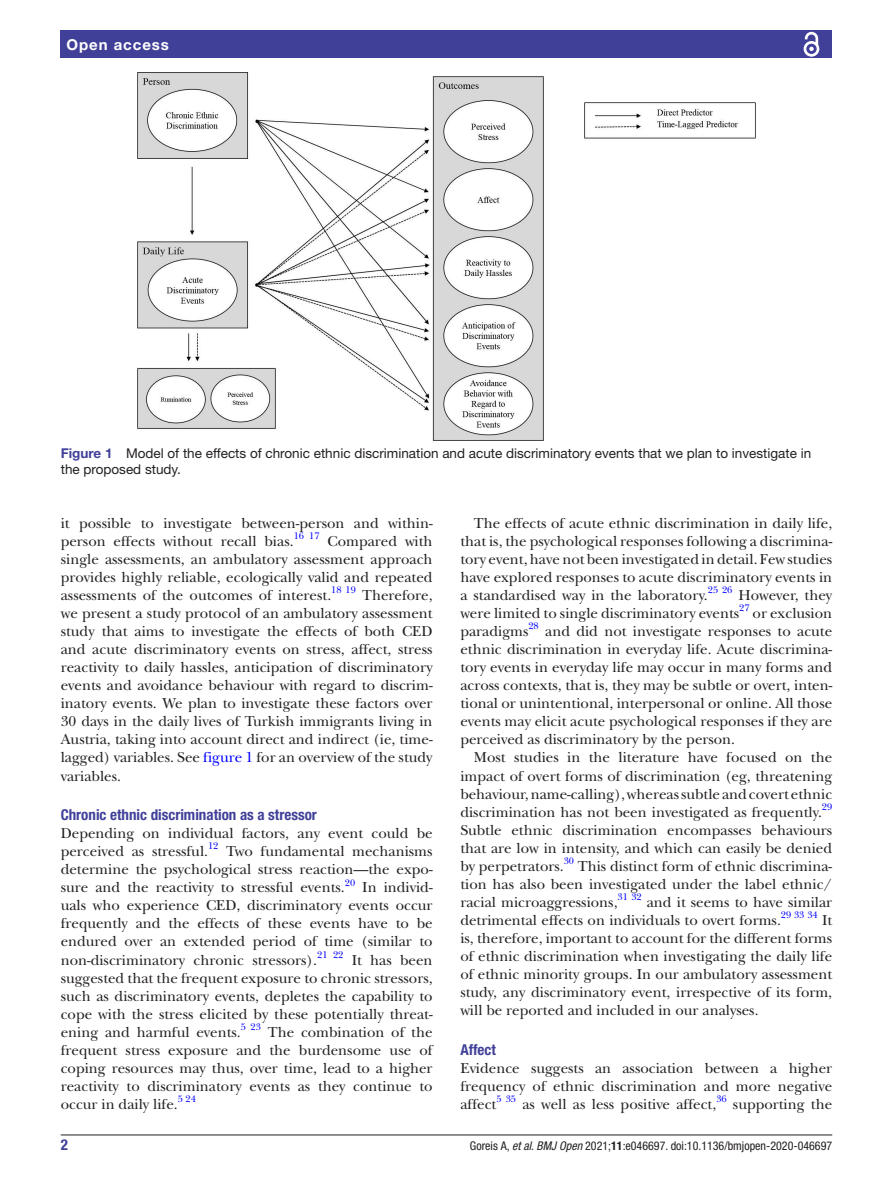
<style>
.page{position:relative;width:893px;height:1191px;background:#fff}
.page>*{position:absolute;margin:0;border:0;box-sizing:border-box;transform-origin:0 0}
.t1{font:15px/18px "New Baskerville";color:#231f20;text-align:justify}
.t2{font:700 condensed 15px "Helvetica Neue LT Std";color:#414099}
.t3{font:700 15px "Helvetica Neue LT Std";letter-spacing:.065em;color:#fff}
.t4{font:13.5px/16.2px "Helvetica Neue LT Std";color:#231f20}
.t5{font:condensed 12px "Helvetica Neue LT Std";color:#231f20}
.t6{font:9.9px "New Baskerville";color:#00f}
.s1{font-weight:700;color:#414099}
.s2{color:#00f}
.s3{font-style:italic}
.s4{font-weight:700}
</style>
<div class="page">
<hr style="left:61px;top:1134px;width:771px;height:1px;background:#231f20">
<div style="left:61px;top:31px;width:771px;height:27px;background:#414099"></div>
<svg style="left:803px;top:31px;width:17px;height:26px"></svg>
<img style="left:138px;top:73px;width:617px;height:367px">
<p class="t3" style="left:66px;top:35px;width:104px">Open access</p>
<p class="t4" style="left:61px;top:445px;width:752px"><span class="s1">Figure 1</span> Model of the effects of chronic ethnic discrimination and acute discriminatory events that we plan to investigate in the proposed study.</p>
<p class="t1" style="left:61px;top:514px;width:373px">it possible to investigate between-person and within&shy;person effects without recall bias.</p>
<p class="t6" style="left:294px;top:530px;width:27px">16 17</p>
<p class="t1" style="left:61px;top:532px;width:373px;text-indent:267px">Compared with single assessments, an ambulatory assessment approach provides highly reliable, ecologically valid and repeated assessments of the outcomes of interest.</p>
<p class="t6" style="left:331px;top:584px;width:26px">18 19</p>
<p class="t1" style="left:61px;top:586px;width:373px;text-indent:301px">Therefore, we present a study protocol of an ambulatory assessment study that aims to investigate the effects of both CED and acute discriminatory events on stress, affect, stress reactivity to daily hassles, anticipation of discriminatory events and avoidance behaviour with regard to discrim&shy;inatory events. We plan to investigate these factors over 30 days in the daily lives of Turkish immigrants living in Austria, taking into account direct and indirect (ie, time&shy;lagged) variables. See <span class="s2">figure 1</span> for an overview of the study variables.</p>
<p class="t2" style="left:61px;top:805px;width:258px">Chronic ethnic discrimination as a stressor</p>
<p class="t1" style="left:61px;top:824px;width:373px">Depending on individual factors, any event could be perceived as stressful.<sup>12</sup></p>
<p class="t1" style="left:61px;top:842px;width:373px;text-indent:165px">Two fundamental mechanisms determine the psychological stress reaction—the expo&shy;sure and the reactivity to stressful events.<sup>20</sup></p>
<p class="t1" style="left:61px;top:878px;width:373px;text-indent:301px">In individ&shy;uals who experience CED, discriminatory events occur frequently and the effects of these events have to be endured over an extended period of time (similar to non-discriminatory chronic stressors).</p>
<p class="t6" style="left:317px;top:948px;width:28px">21 22</p>
<p class="t1" style="left:61px;top:950px;width:373px;text-indent:291px">It has been suggested that the frequent exposure to chronic stressors, such as discriminatory events, depletes the capability to cope with the stress elicited by these potentially threat&shy;ening and harmful events.<sup>5</sup> <sup>23</sup></p>
<p class="t1" style="left:61px;top:1023px;width:373px;text-indent:207px">The combination of the frequent stress exposure and the burdensome use of coping resources may thus, over time, lead to a higher reactivity to discriminatory events as they continue to occur in daily life.</p>
<p class="t6" style="left:178px;top:1093px;width:20px">5 24</p>
<p class="t1" style="left:460px;top:514px;width:373px;text-indent:14px">The effects of acute ethnic discrimination in daily life, that is, the psychological responses following a discrimina&shy;tory event, have not been investigated in detail. Few studies have explored responses to acute discriminatory events in a standardised way in the laboratory.</p>
<p class="t6" style="left:708px;top:584px;width:26px">25 26</p>
<p class="t1" style="left:460px;top:586px;width:373px;text-indent:278px">However, they were limited to single discriminatory events</p>
<p class="t6" style="left:739px;top:602px;width:12px">27</p>
<p class="t1" style="left:753px;top:604px;width:81px">or exclusion</p>
<p class="t1" style="left:460px;top:622px;width:70px">paradigms</p>
<p class="t6" style="left:528px;top:620px;width:12px">28</p>
<p class="t1" style="left:460px;top:622px;width:373px;text-indent:85px">and did not investigate responses to acute ethnic discrimination in everyday life. Acute discrimina&shy;tory events in everyday life may occur in many forms and across contexts, that is, they may be subtle or overt, inten&shy;tional or unintentional, interpersonal or online. All those events may elicit acute psychological responses if they are perceived as discriminatory by the person.</p>
<p class="t1" style="left:460px;top:748px;width:373px;text-indent:14px">Most studies in the literature have focused on the impact of overt forms of discrimination (eg, threatening behaviour, name-calling), whereas subtle and covert ethnic discrimination has not been investigated as frequently.<sup>29<br></sup>Subtle ethnic discrimination encompasses behaviours that are low in intensity, and which can easily be denied by perpetrators.<sup>30</sup> This distinct form of ethnic discrimina&shy;tion has also been investigated under the label ethnic/ racial microaggressions,</p>
<p class="t6" style="left:618px;top:891px;width:26px">31 32</p>
<p class="t1" style="left:460px;top:893px;width:373px;text-indent:186px">and it seems to have similar detrimental effects on individuals to overt forms.</p>
<p class="t6" style="left:781px;top:909px;width:38px">29 33 34</p>
<p class="t1" style="left:460px;top:911px;width:373px;text-indent:362px">It is, therefore, important to account for the different forms of ethnic discrimination when investigating the daily life of ethnic minority groups. In our ambulatory assessment study, any discriminatory event, irrespective of its form, will be reported and included in our analyses.</p>
<p class="t2" style="left:460px;top:1040px;width:37px">Affect</p>
<p class="t1" style="left:460px;top:1059px;width:373px">Evidence suggests an association between a higher frequency of ethnic discrimination and more negative affect</p>
<p class="t6" style="left:496px;top:1093px;width:21px">5 35</p>
<p class="t1" style="left:522px;top:1095px;width:195px">as well as less positive affect,</p>
<p class="t6" style="left:716px;top:1093px;width:12px">36</p>
<p class="t1" style="left:733px;top:1095px;width:101px">supporting the</p>
<p class="t2" style="left:61px;top:1135px;width:9px">2</p>
<p class="t5" style="left:470px;top:1138px;width:364px">Goreis A, <span class="s3">et al</span>. <span class="s3">BMJ Open</span> 2021;<span class="s4">11</span>:e046697. doi:10.1136/bmjopen-2020-046697</p>
</div>
